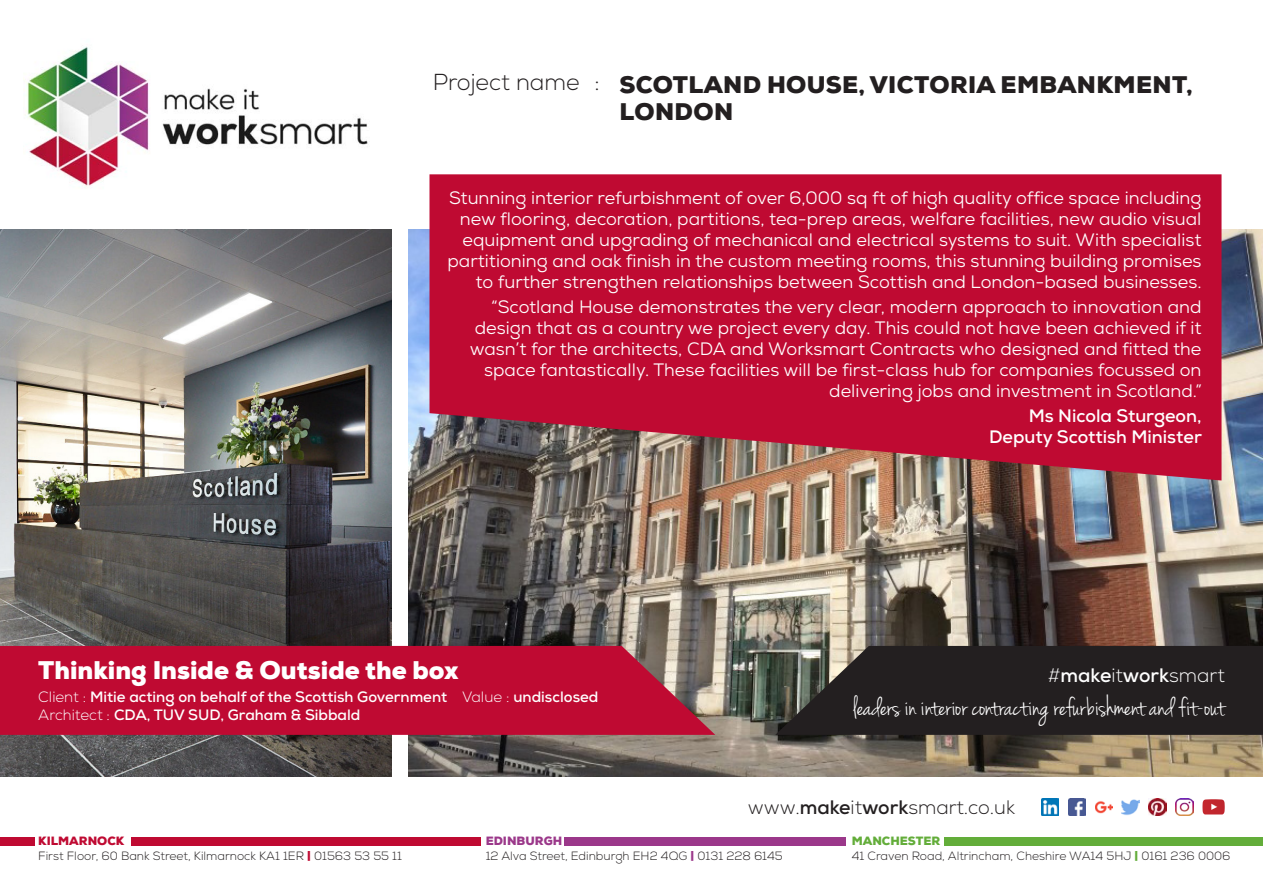
<style>
.page{position:relative;width:1263px;height:893px;background:#fff}
.page>*{position:absolute;margin:0;border:0;box-sizing:border-box;transform-origin:0 0}
.t1{font:28.5px "Jenna Sue";color:#fff}
.t2{font:900 25.5px "Nexa";color:#fff}
.t3{font:900 24px/27px "Nexa";letter-spacing:.015em;color:#231f20}
.t4{font:300 23.1px "Nexa";color:#231f20}
.t5{font:300 19.5px "Nexa";color:#231f20}
.t6{font:300 19.5px "Nexa";color:#fff}
.t7{font:18px/21px "Nexa";color:#fff;text-align:right}
.t8{font:700 18px/21px "Nexa";color:#fff;text-align:right}
.t9{font:700 15px/18px "Nexa";color:#fff}
.t10{font:300 12px/15px "Nexa";color:#231f20}
.s1{font-weight:300}
.s2{font-weight:700}
.s3{font-weight:900;color:#bf0a32}
.s4{font-weight:900;color:#9b388a}
.s5{font-weight:900;color:#63ad3a}
</style>
<div class="page">
<img style="left:26px;top:46px;width:342px;height:142px">
<img style="left:409px;top:230px;width:854px;height:546px">
<img style="left:0;top:230px;width:392px;height:546px">
<svg style="left:775px;top:646px;width:488px;height:89px"></svg>
<svg style="left:0;top:646px;width:715px;height:89px;fill:#bf0a32"></svg>
<div style="left:131px;top:837px;width:349px;height:8px;background:#bf0a32"></div>
<div style="left:0;top:837px;width:34px;height:8px;background:#bf0a32"></div>
<div style="left:564px;top:837px;width:282px;height:8px;background:#9b388a"></div>
<div style="left:945px;top:837px;width:318px;height:8px;background:#63ad3a"></div>
<img style="left:1068px;top:798px;width:17px;height:18px">
<img style="left:1095px;top:801px;width:17px;height:13px">
<img style="left:1176px;top:798px;width:17px;height:18px">
<img style="left:1041px;top:798px;width:18px;height:18px">
<img style="left:1149px;top:798px;width:17px;height:18px">
<img style="left:1122px;top:799px;width:17px;height:16px">
<svg style="left:1202px;top:799px;width:23px;height:15px"></svg>
<svg style="left:429px;top:174px;width:792px;height:306px;fill:#bf0a32"></svg>
<p class="t4" style="left:433px;top:68px;width:168px">Project name :</p>
<p class="t3" style="left:619px;top:71px;width:575px">SCOTLAND HOUSE, VICTORIA EMBANKMENT,<br>LONDON</p>
<p class="t7" style="left:447px;top:187px;width:755px">Stunning interior refurbishment of over 6,000 sq ft of high quality office space including new flooring, decoration, partitions, tea-prep areas, welfare facilities, new audio visual equipment and upgrading of mechanical and electrical systems to suit. With specialist partitioning and oak finish in the custom meeting rooms, this stunning building promises to further strengthen relationships between Scottish and London-based businesses.</p>
<p class="t7" style="left:470px;top:296px;width:734px">“Scotland House demonstrates the very clear, modern approach to innovation and design that as a country we project every day. This could not have been achieved if it wasn’t for the architects, CDA and Worksmart Contracts who designed and fitted the space fantastically. These facilities will be first-class hub for companies focussed on delivering jobs and investment in Scotland.”</p>
<p class="t8" style="left:989px;top:405px;width:214px">Ms Nicola Sturgeon,<br>Deputy Scottish Minister</p>
<p class="t2" style="left:38px;top:653px;width:422px">Thinking Inside &amp; Outside the box</p>
<p class="t9" style="left:38px;top:688px;width:562px"><span class="s1">Client :</span> Mitie acting on behalf of the Scottish Government <span class="s1">Value :</span> undisclosed<br><span class="s1">Architect :</span> CDA, TUV SUD, Graham &amp; Sibbald</p>
<p class="t6" style="left:1048px;top:664px;width:178px">#<span class="s2">make</span>it<span class="s2">work</span>smart</p>
<p class="t1" style="left:854px;top:690px;width:372px">leaders in interior contracting refurbishment and fit-out</p>
<p class="t5" style="left:748px;top:796px;width:269px">www.<span class="s2">make</span>it<span class="s2">work</span>smart.co.uk</p>
<p class="t10" style="left:38px;top:834px;width:365px"><span class="s3">KILMARNOCK<br></span>First Floor, 60 Bank Street, Kilmarnock KA1 1ER <span class="s3">|</span> 01563 53 55 11</p>
<p class="t10" style="left:486px;top:834px;width:299px"><span class="s4">EDINBURGH<br></span>12 Alva Street, Edinburgh EH2 4QG <span class="s4">|</span> 0131 228 6145</p>
<p class="t10" style="left:852px;top:834px;width:380px"><span class="s5">MANCHESTER<br></span>41 Craven Road, Altrincham, Cheshire WA14 5HJ <span class="s5">|</span> 0161 236 0006</p>
</div>
